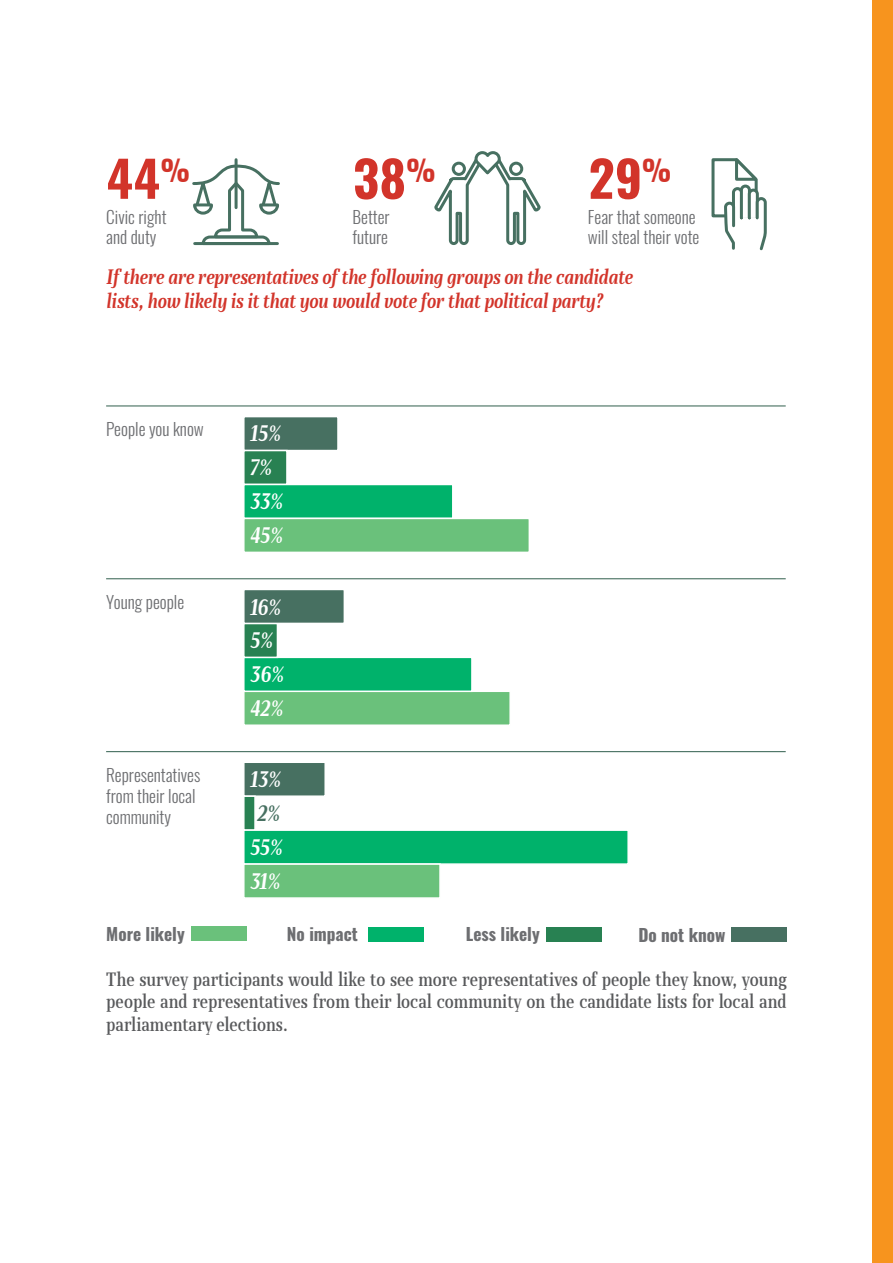
<style>
.page{position:relative;width:893px;height:1263px;background:#fff}
.page>*{position:absolute;margin:0;border:0;box-sizing:border-box;transform-origin:0 0}
.t1{font:700 49.5px "Oswald";color:#d2342a}
.t2{font:700 21px/33.9px "Skola Serif Cn It";letter-spacing:-.02em;color:#fff}
.t3{font:700 21px "Skola Serif Cn It";color:#477061}
.t4{font:700 19.5px/23.4px "Skola Serif Cn It";color:#d2342a}
.t5{font:500 18px/22.5px "Skola Serif Cn";color:#58595b;text-align:justify}
.t6{font:300 17.25px/20.7px "Oswald";color:#6d6e71}
.t7{font:700 17.25px "Oswald";color:#6d6e71}
</style>
<div class="page">
<hr style="left:235px;top:160px;width:3px;height:48px;background:#477061">
<svg style="left:192px;top:163px;width:88px;height:83px"></svg>
<svg style="left:435px;top:151px;width:105px;height:94px"></svg>
<svg style="left:711px;top:158px;width:56px;height:93px"></svg>
<div style="left:243px;top:416px;width:96px;height:35px;background:#477061;border:2px solid #fff"></div>
<div style="left:243px;top:450px;width:45px;height:35px;background:#288152;border:2px solid #fff"></div>
<div style="left:243px;top:484px;width:211px;height:35px;background:#00b26b;border:2px solid #fff"></div>
<div style="left:243px;top:518px;width:287px;height:35px;background:#6ac17b;border:2px solid #fff"></div>
<hr style="left:106px;top:405px;width:680px;height:1px;background:#477061">
<div style="left:243px;top:690px;width:268px;height:36px;background:#6ac17b;border:2px solid #fff"></div>
<div style="left:243px;top:657px;width:230px;height:35px;background:#00b26b;border:2px solid #fff"></div>
<div style="left:243px;top:623px;width:35px;height:35px;background:#288152;border:2px solid #fff"></div>
<div style="left:243px;top:589px;width:102px;height:35px;background:#477061;border:2px solid #fff"></div>
<hr style="left:106px;top:578px;width:680px;height:1px;background:#477061">
<div style="left:243px;top:761px;width:83px;height:36px;background:#477061;border:2px solid #fff"></div>
<div style="left:243px;top:795px;width:13px;height:36px;background:#288152;border:2px solid #fff"></div>
<div style="left:243px;top:829px;width:386px;height:36px;background:#00b26b;border:2px solid #fff"></div>
<div style="left:243px;top:863px;width:198px;height:36px;background:#6ac17b;border:2px solid #fff"></div>
<hr style="left:106px;top:751px;width:680px;height:1px;background:#477061">
<div style="left:873px;top:0;width:20px;height:1263px;background:#f7941e"></div>
<div style="left:731px;top:927px;width:56px;height:15px;background:#477061"></div>
<div style="left:368px;top:927px;width:55px;height:15px;background:#00b26b"></div>
<div style="left:192px;top:926px;width:55px;height:15px;background:#6ac17b"></div>
<div style="left:547px;top:927px;width:55px;height:15px;background:#288152"></div>
<h1 class="t1" style="left:353px;top:153px;width:85px">38<sup>%</sup></h1>
<p class="t6" style="left:353px;top:204px;width:39px">Better future</p>
<h1 class="t1" style="left:588px;top:153px;width:85px">29<sup>%</sup></h1>
<p class="t6" style="left:588px;top:204px;width:113px">Fear that someone will steal their vote</p>
<p class="t4" style="left:106px;top:266px;width:528px">If there are representatives of the following groups on the candidate lists, how likely is it that you would vote for that political party?</p>
<h1 class="t1" style="left:106px;top:153px;width:85px">44<sup>%</sup></h1>
<p class="t6" style="left:106px;top:204px;width:62px">Civic right and duty</p>
<p class="t6" style="left:106px;top:417px;width:99px">People you know</p>
<p class="t2" style="left:250px;top:417px;width:35px">15%<br>7%<br>33%<br>45%</p>
<p class="t6" style="left:106px;top:590px;width:80px">Young people</p>
<p class="t2" style="left:250px;top:591px;width:36px">16%<br>5%<br>36%<br>42%</p>
<p class="t6" style="left:106px;top:763px;width:96px">Representatives from their local community</p>
<p class="t2" style="left:250px;top:762px;width:33px">13%</p>
<p class="t3" style="left:256px;top:801px;width:25px">2%</p>
<p class="t2" style="left:250px;top:830px;width:34px">55%<br>31%</p>
<p class="t7" style="left:106px;top:924px;width:80px">More likely</p>
<p class="t7" style="left:287px;top:925px;width:73px">No impact</p>
<p class="t7" style="left:466px;top:925px;width:75px">Less likely</p>
<p class="t7" style="left:638px;top:926px;width:89px">Do not know</p>
<p class="t5" style="left:106px;top:968px;width:682px">The survey participants would like to see more representatives of people they know, young people and representatives from their local community on the candidate lists for local and parliamentary elections.</p>
</div>
